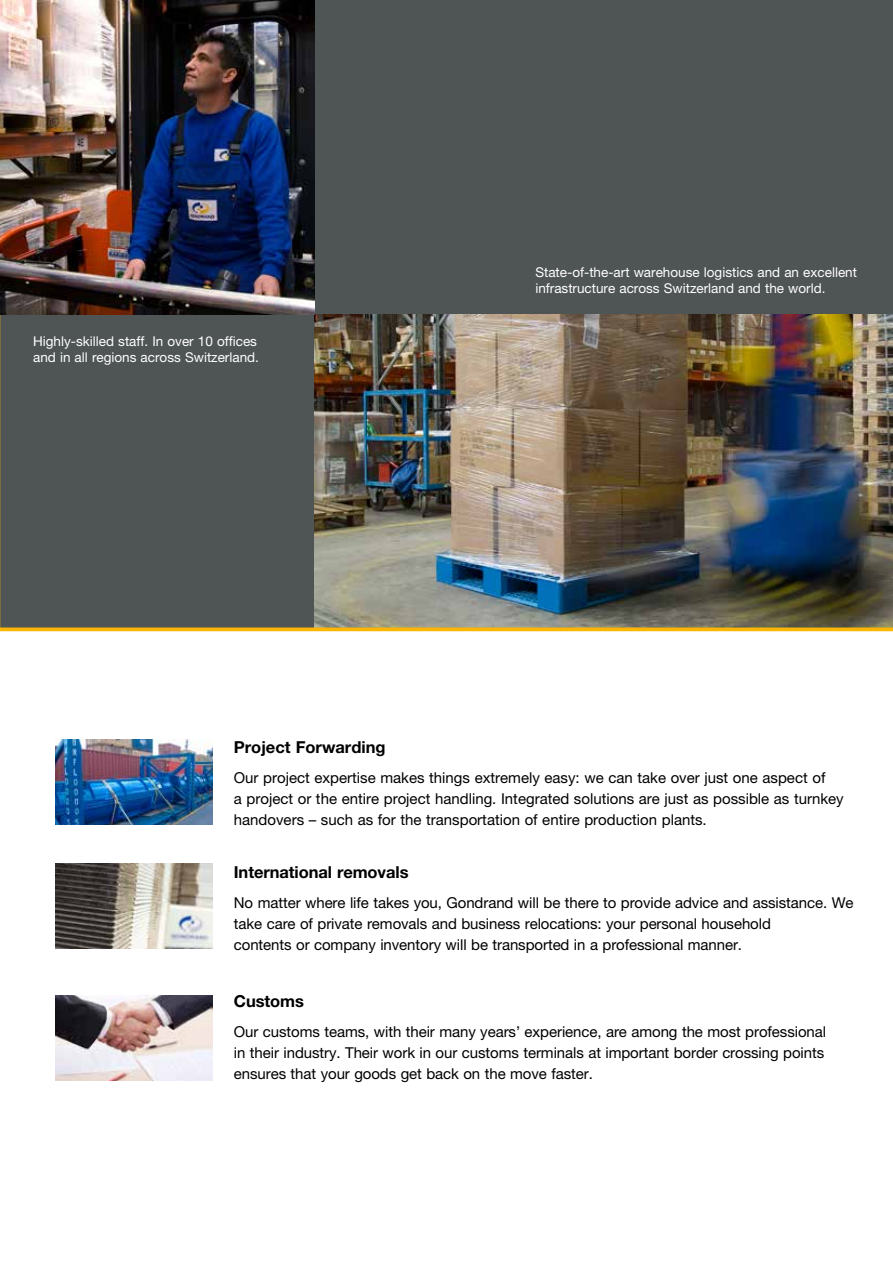
<style>
.page{position:relative;width:893px;height:1263px;background:#fff}
.page>*{position:absolute;margin:0;border:0;box-sizing:border-box;transform-origin:0 0}
.t1{font:700 16.5px "Helvetica Neue LT Std";letter-spacing:-.005em;color:#000}
.t2{font:15px/21px "Helvetica Neue LT Std";letter-spacing:-.005em;color:#000}
.t3{font:13.5px/16.5px "Helvetica Neue LT Std";color:#fff}
</style>
<div class="page">
<div style="left:0;top:0;width:893px;height:629px;background:#4f5455"></div>
<img style="left:315px;top:315px;width:578px;height:312px">
<svg style="left:0;top:627px;width:893px;height:4px;background:#e9ad0d"></svg>
<img style="left:55px;top:995px;width:158px;height:85px">
<img style="left:0;top:0;width:315px;height:315px">
<img style="left:55px;top:740px;width:158px;height:85px">
<img style="left:55px;top:863px;width:158px;height:85px">
<p class="t3" style="left:33px;top:332px;width:227px">Highly-skilled staff. In over 10 offices and in all regions across Switzerland.</p>
<p class="t3" style="left:535px;top:264px;width:323px">State-of-the-art warehouse logistics and an excellent infrastructure across Switzerland and the world.</p>
<p class="t1" style="left:234px;top:737px;width:153px">Project Forwarding</p>
<p class="t2" style="left:234px;top:767px;width:611px">Our project expertise makes things extremely easy: we can take over just one aspect of<br>a project or the entire project handling. Integrated solutions are just as possible as turnkey handovers – such as for the transportation of entire production plants.</p>
<p class="t1" style="left:234px;top:862px;width:176px">International removals</p>
<p class="t2" style="left:234px;top:892px;width:621px">No matter where life takes you, Gondrand will be there to provide advice and assistance. We take care of private removals and business relocations: your personal household<br>contents or company inventory will be transported in a professional manner.</p>
<p class="t1" style="left:234px;top:991px;width:72px">Customs</p>
<p class="t2" style="left:234px;top:1021px;width:594px">Our customs teams, with their many years’ experience, are among the most professional in their industry. Their work in our customs terminals at important border crossing points ensures that your goods get back on the move faster.</p>
</div>
